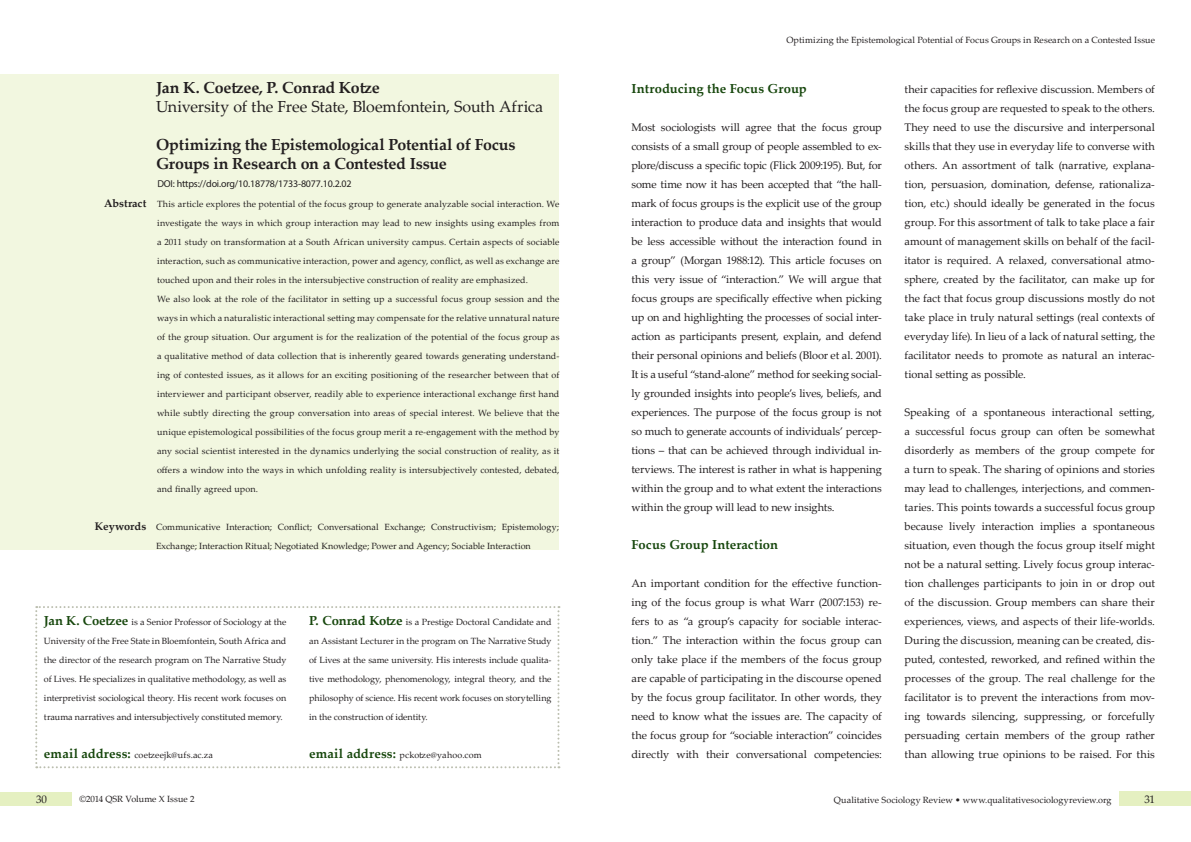
<style>
.page{position:relative;width:1191px;height:842px;background:#fff}
.page>*{position:absolute;margin:0;border:0;box-sizing:border-box;transform-origin:0 0}
.Normalny{font:700 16px/19px "Palatino Linotype";letter-spacing:-.015em;color:#231f20}
.t1{font:16px "Palatino Linotype";letter-spacing:-.01em;color:#231f20}
.Normalny-2{font:700 13px "Palatino Linotype";letter-spacing:.005em;color:#17470d}
.Normalny-3{font:11px/19px "Palatino Linotype";color:#231f20;text-align:justify}
.t2{font:700 11px "Palatino Linotype";color:#231f20}
.t3{font:10px "Myriad Pro";letter-spacing:-.015em;color:#221e1f}
.Nagłówek_3{font:9px/19px "Palatino Linotype";letter-spacing:.005em;color:#231f20;text-align:justify}
.Normalny-4{font:9px "Palatino Linotype";letter-spacing:.005em;color:#231f20}
.s1{font-weight:700;font-size:13px;color:#17470d}
</style>
<div class="page">
<div style="left:1119px;top:791px;width:72px;height:15px;background:#e5f0c1"></div>
<div style="left:0;top:793px;width:72px;height:13px;background:#e5f0c1"></div>
<svg style="left:35px;top:606px;width:524px;height:162px"></svg>
<div style="left:0;top:74px;width:559px;height:475px;background:#f2f7e0"></div>
<p class="Normalny" style="left:156px;top:77px;width:225px">Jan K. Coetzee, P. Conrad Kotze</p>
<p class="t1" style="left:156px;top:95px;width:388px">University of the Free State, Bloemfontein, South Africa</p>
<p class="Normalny" style="left:156px;top:134px;width:361px">Optimizing the Epistemological Potential of Focus<br>Groups in Research on a Contested Issue</p>
<p class="t2" style="left:104px;top:195px;width:44px">Abstract</p>
<p class="t2" style="left:95px;top:518px;width:53px">Keywords</p>
<p class="t3" style="left:157px;top:178px;width:196px">DOI: https://doi.org/10.18778/1733-8077.10.2.02</p>
<p class="Nagłówek_3" style="left:157px;top:194px;width:404px">This article explores the potential of the focus group to generate analyzable social interaction. We investigate the ways in which group interaction may lead to new insights using examples from a 2011 study on transformation at a South African university campus. Certain aspects of sociable interaction, such as communicative interaction, power and agency, conflict, as well as exchange are touched upon and their roles in the intersubjective construction of reality are emphasized.</p>
<p class="Nagłówek_3" style="left:157px;top:289px;width:404px">We also look at the role of the facilitator in setting up a successful focus group session and the ways in which a naturalistic interactional setting may compensate for the relative unnatural nature of the group situation. Our argument is for the realization of the potential of the focus group as a qualitative method of data collection that is inherently geared towards generating understand&shy;ing of contested issues, as it allows for an exciting positioning of the researcher between that of interviewer and participant observer, readily able to experience interactional exchange first hand while subtly directing the group conversation into areas of special interest. We believe that the unique epistemological possibilities of the focus group merit a re-engagement with the method by any social scientist interested in the dynamics underlying the social construction of reality, as it offers a window into the ways in which unfolding reality is intersubjectively contested, debated, and finally agreed upon.</p>
<p class="Nagłówek_3" style="left:156px;top:517px;width:404px">Communicative Interaction; Conflict; Conversational Exchange; Constructivism; Epistemology;<br>Exchange; Interaction Ritual; Negotiated Knowledge; Power and Agency; Sociable Interaction</p>
<p class="Nagłówek_3" style="left:44px;top:612px;width:244px"><span class="s1">Jan K. Coetzee</span> is a Senior Professor of Sociology at the University of the Free State in Bloemfontein, South Africa and the director of the research program on The Narrative Study of Lives. He specializes in qualitative methodology, as well as interpretivist sociological theory. His recent work focuses on trauma narratives and intersubjectively constituted memory.</p>
<p class="Nagłówek_3" style="left:44px;top:745px;width:171px"><span class="s1">email address:</span> coetzeejk@ufs.ac.za</p>
<p class="Nagłówek_3" style="left:309px;top:612px;width:244px"><span class="s1">P. Conrad Kotze</span> is a Prestige Doctoral Candidate and an Assistant Lecturer in the program on The Narrative Study of Lives at the same university. His interests include qualita&shy;tive methodology, phenomenology, integral theory, and the philosophy of science. His recent work focuses on storytelling in the construction of identity.</p>
<p class="Nagłówek_3" style="left:309px;top:745px;width:174px"><span class="s1">email address:</span> pckotze@yahoo.com</p>
<p class="Normalny-4" style="left:786px;top:33px;width:370px">Optimizing the Epistemological Potential of Focus Groups in Research on a Contested Issue</p>
<p class="Normalny-2" style="left:631px;top:79px;width:177px">Introducing the Focus Group</p>
<p class="Normalny-3" style="left:631px;top:117px;width:252px">Most sociologists will agree that the focus group consists of a small group of people assembled to ex&shy;plore/discuss a specific topic (Flick 2009:195). But, for some time now it has been accepted that “the hall&shy;mark of focus groups is the explicit use of the group interaction to produce data and insights that would be less accessible without the interaction found in a group” (Morgan 1988:12). This article focuses on this very issue of “interaction.” We will argue that focus groups are specifically effective when picking up on and highlighting the processes of social inter&shy;action as participants present, explain, and defend their personal opinions and beliefs (Bloor et al. 2001).<br>It is a useful “stand-alone” method for seeking social&shy;ly grounded insights into people’s lives, beliefs, and experiences. The purpose of the focus group is not so much to generate accounts of individuals’ percep&shy;tions – that can be achieved through individual in&shy;terviews. The interest is rather in what is happening within the group and to what extent the interactions within the group will lead to new insights.</p>
<p class="Normalny-2" style="left:631px;top:535px;width:148px">Focus Group Interaction</p>
<p class="Normalny-3" style="left:631px;top:573px;width:252px">An important condition for the effective function&shy;ing of the focus group is what Warr (2007:153) re&shy;fers to as “a group’s capacity for sociable interac&shy;tion.” The interaction within the focus group can only take place if the members of the focus group are capable of participating in the discourse opened by the focus group facilitator. In other words, they need to know what the issues are. The capacity of the focus group for “sociable interaction” coincides directly with their conversational competencies:</p>
<p class="Normalny-3" style="left:904px;top:79px;width:252px">their capacities for reflexive discussion. Members of the focus group are requested to speak to the others.<br>They need to use the discursive and interpersonal skills that they use in everyday life to converse with others. An assortment of talk (narrative, explana&shy;tion, persuasion, domination, defense, rationaliza&shy;tion, etc.) should ideally be generated in the focus group. For this assortment of talk to take place a fair amount of management skills on behalf of the facil&shy;itator is required. A relaxed, conversational atmo&shy;sphere, created by the facilitator, can make up for the fact that focus group discussions mostly do not take place in truly natural settings (real contexts of everyday life). In lieu of a lack of natural setting, the facilitator needs to promote as natural an interac&shy;tional setting as possible.</p>
<p class="Normalny-3" style="left:904px;top:402px;width:252px">Speaking of a spontaneous interactional setting, a successful focus group can often be somewhat disorderly as members of the group compete for a turn to speak. The sharing of opinions and stories may lead to challenges, interjections, and commen&shy;taries. This points towards a successful focus group because lively interaction implies a spontaneous situation, even though the focus group itself might not be a natural setting. Lively focus group interac&shy;tion challenges participants to join in or drop out of the discussion. Group members can share their experiences, views, and aspects of their life-worlds.<br>During the discussion, meaning can be created, dis&shy;puted, contested, reworked, and refined within the processes of the group. The real challenge for the facilitator is to prevent the interactions from mov&shy;ing towards silencing, suppressing, or forcefully persuading certain members of the group rather than allowing true opinions to be raised. For this</p>
<p class="Normalny-3" style="left:36px;top:789px;width:12px">30</p>
<p class="Nagłówek_3" style="left:79px;top:789px;width:117px">©2014 QSR Volume X Issue 2</p>
<p class="Nagłówek_3" style="left:834px;top:790px;width:279px">Qualitative Sociology Review • www.qualitativesociologyreview.org</p>
<p class="Normalny-3" style="left:1144px;top:790px;width:12px">31</p>
</div>
